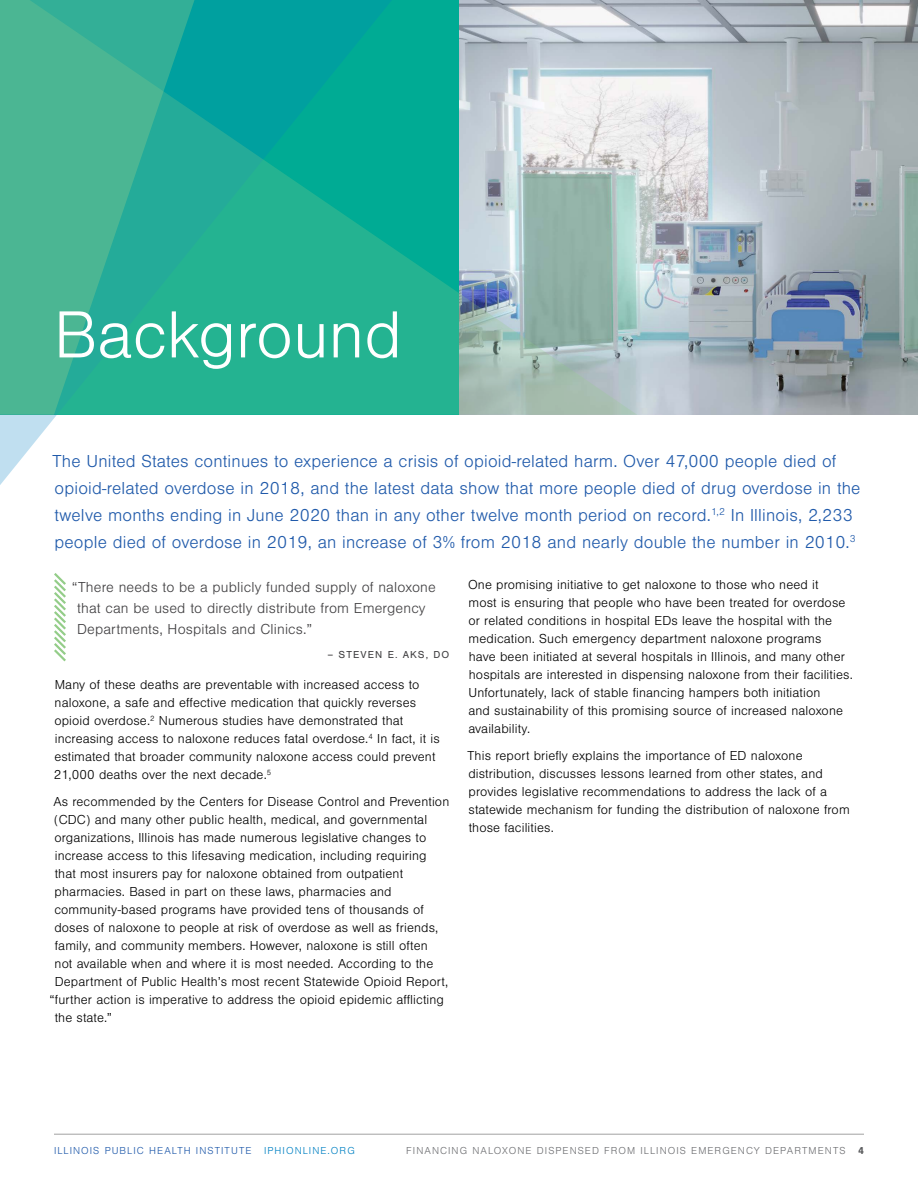
<style>
.page{position:relative;width:918px;height:1188px;background:#fff}
.page>*{position:absolute;margin:0;border:0;box-sizing:border-box;transform-origin:0 0}
.Section_TItle{font:300 69px "Nimbus San";color:#fff}
.Intro{font:300 18px/27px "Nimbus San";letter-spacing:.01em;color:#205aaa}
.t1{font:300 15px/21px "Nimbus San";letter-spacing:.01em;color:#414042}
.Body{font:300 13.5px/18px "Nimbus San";letter-spacing:.01em;color:#000}
.t2{font:300 10.5px "Nimbus San";letter-spacing:.1em;color:#6d6e71}
.t3{font:300 10.5px "Nimbus San";letter-spacing:.1em;color:#205aaa}
.Quote_Source{font:10.5px "Nimbus San";letter-spacing:.1em;color:#414042}
.s1{color:#0081c3}
.s2{font-weight:700;color:#58595b}
</style>
<div class="page">
<hr style="left:54px;top:1134px;width:810px;height:1px;background:#a1a1a1">
<svg style="left:54px;top:573px;width:12px;height:89px"></svg>
<img style="left:637px;top:0;width:281px;height:415px">
<svg style="left:0;top:415px;width:57px;height:70px"></svg>
<svg style="left:205px;top:0;width:432px;height:415px;background:#55b7a9"></svg>
<svg style="left:0;top:0;width:205px;height:415px;background:#38b194"></svg>
<p class="Section_TItle" style="left:54px;top:299px;width:350px">Background</p>
<p class="Intro" style="left:53px;top:448px;width:809px">The United States continues to experience a crisis of opioid-related harm. Over 47,000 people died of opioid-related overdose in 2018, and the latest data show that more people died of drug overdose in the twelve months ending in June 2020 than in any other twelve month period on record.<sup>1,2</sup> In Illinois, 2,233 people died of overdose in 2019, an increase of 3% from 2018 and nearly double the number in 2010.<sup>3</sup></p>
<p class="t1" style="left:77px;top:577px;width:360px;text-indent:-5px">“There needs to be a publicly funded supply of naloxone that can be used to directly distribute from Emergency<br>Departments, Hospitals and Clinics.”</p>
<p class="Quote_Source" style="left:328px;top:649px;width:123px">– STEVEN E. AKS, DO</p>
<p class="Body" style="left:54px;top:676px;width:388px">Many of these deaths are preventable with increased access to naloxone, a safe and effective medication that quickly reverses opioid overdose.<sup>2</sup> Numerous studies have demonstrated that increasing access to naloxone reduces fatal overdose.<sup>4</sup> In fact, it is estimated that broader community naloxone access could prevent 21,000 deaths over the next decade.<sup>5</sup></p>
<p class="Body" style="left:53px;top:793px;width:397px">As recommended by the Centers for Disease Control and Prevention</p>
<p class="Body" style="left:54px;top:811px;width:374px">(CDC) and many other public health, medical, and governmental</p>
<p class="Body" style="left:54px;top:829px;width:373px">organizations, Illinois has made numerous legislative changes to</p>
<p class="Body" style="left:55px;top:847px;width:373px">increase access to this lifesaving medication, including requiring</p>
<p class="Body" style="left:55px;top:865px;width:350px">that most insurers pay for naloxone obtained from outpatient</p>
<p class="Body" style="left:55px;top:883px;width:339px">pharmacies. Based in part on these laws, pharmacies and</p>
<p class="Body" style="left:54px;top:901px;width:371px">community-based programs have provided tens of thousands of</p>
<p class="Body" style="left:54px;top:919px;width:386px">doses of naloxone to people at risk of overdose as well as friends,</p>
<p class="Body" style="left:55px;top:937px;width:374px">family, and community members. However, naloxone is still often</p>
<p class="Body" style="left:55px;top:955px;width:380px">not available when and where it is most needed. According to the</p>
<p class="Body" style="left:55px;top:973px;width:395px">Department of Public Health’s most recent Statewide Opioid Report,</p>
<p class="Body" style="left:49px;top:991px;width:396px">“further action is imperative to address the opioid epidemic afflicting</p>
<p class="Body" style="left:55px;top:1009px;width:59px">the state.”</p>
<p class="Body" style="left:468px;top:576px;width:386px">One promising initiative to get naloxone to those who need it<br>most is ensuring that people who have been treated for overdose or related conditions in hospital EDs leave the hospital with the medication. Such emergency department naloxone programs<br>have been initiated at several hospitals in Illinois, and many other hospitals are interested in dispensing naloxone from their facilities.<br>Unfortunately, lack of stable financing hampers both initiation<br>and sustainability of this promising source of increased naloxone availability.</p>
<p class="Body" style="left:468px;top:747px;width:384px">This report briefly explains the importance of ED naloxone distribution, discusses lessons learned from other states, and provides legislative recommendations to address the lack of a statewide mechanism for funding the distribution of naloxone from those facilities.</p>
<p class="t3" style="left:54px;top:1145px;width:302px">ILLINOIS PUBLIC HEALTH INSTITUTE <span class="s1">IPHIONLINE.ORG</span></p>
<p class="t2" style="left:406px;top:1145px;width:459px">FINANCING NALOXONE DISPENSED FROM ILLINOIS EMERGENCY DEPARTMENTS <span class="s2">4</span></p>
</div>
